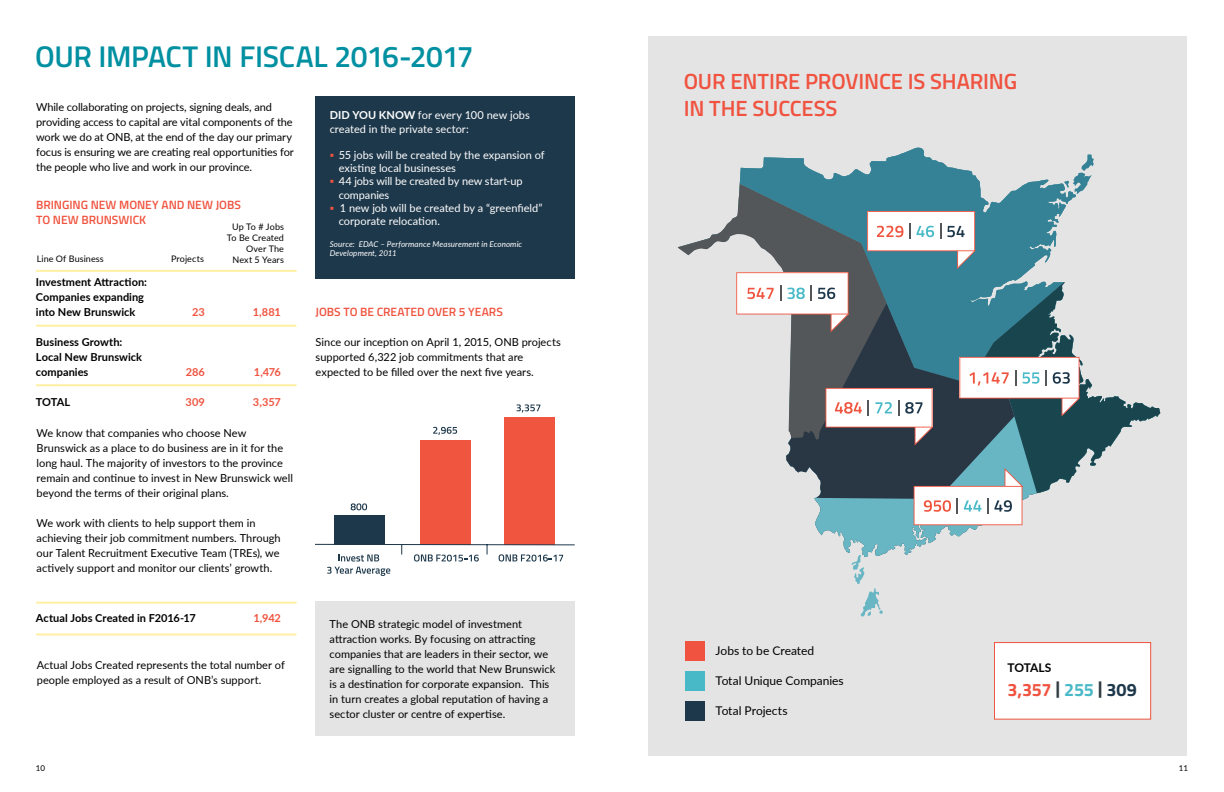
<style>
.page{position:relative;width:1224px;height:792px;background:#fff}
.page>*{position:absolute;margin:0;border:0;box-sizing:border-box;transform-origin:0 0}
.t1{font:600 30px "Titillium Web";letter-spacing:-.015em;color:#0090a1}
.t2{font:600 22px/27px "Titillium Web";letter-spacing:-.01em;color:#f0533f}
.t3{font:700 18px "Titillium Web";letter-spacing:-.015em;color:#f0533f}
.t4{font:600 12px/15px "Titillium Web";letter-spacing:-.005em;color:#f0533f}
.t5{font:12px "Lato";letter-spacing:-.005em;color:#000}
.t6{font:700 12px "Lato";letter-spacing:-.025em;color:#000}
.t7{font:11px/15px "Lato";color:#000}
.t8{font:11px/13.2px "Lato";color:#fff}
.t9{font:700 11px/15px "Lato";letter-spacing:.005em;color:#000}
.t10{font:700 11px "Lato";letter-spacing:-.01em;color:#f0533f}
.t11{font:9px/10.8px "Lato";letter-spacing:.01em;color:#000;text-align:right}
.t12{font:italic 8px/9.6px "Lato";letter-spacing:.015em;color:#fff}
.t13{font:8px "Lato";color:#000}
.s1{font-weight:700}
.s2{color:#f0533f}
.s3{color:#303c42}
.s4{color:#48b9c7}
.s5{color:#1e384b}
</style>
<div class="page">
<div style="left:648px;top:36px;width:540px;height:720px;background:#e4e4e5"></div>
<div style="left:316px;top:96px;width:259px;height:183px;background:#1e384b"></div>
<svg style="left:739px;top:181px;width:299px;height:374px"></svg>
<svg style="left:678px;top:184px;width:108px;height:259px"></svg>
<svg style="left:740px;top:148px;width:336px;height:236px"></svg>
<svg style="left:851px;top:554px;width:32px;height:63px"></svg>
<svg style="left:1064px;top:154px;width:30px;height:40px"></svg>
<svg style="left:968px;top:282px;width:192px;height:211px"></svg>
<svg style="left:786px;top:303px;width:228px;height:221px"></svg>
<svg style="left:867px;top:211px;width:108px;height:58px"></svg>
<svg style="left:736px;top:272px;width:113px;height:60px"></svg>
<svg style="left:825px;top:388px;width:108px;height:58px"></svg>
<svg style="left:959px;top:357px;width:121px;height:60px"></svg>
<svg style="left:914px;top:468px;width:109px;height:57px"></svg>
<div style="left:685px;top:642px;width:19px;height:19px;background:#f0533f"></div>
<div style="left:685px;top:671px;width:19px;height:19px;background:#48b9c7"></div>
<div style="left:685px;top:701px;width:19px;height:19px;background:#1e384b"></div>
<div style="left:315px;top:601px;width:260px;height:135px;background:#e4e4e5"></div>
<hr style="left:36px;top:325px;width:260px;height:2px;background:#fff0a4">
<hr style="left:36px;top:270px;width:261px;height:2px;background:#fff0a4">
<hr style="left:36px;top:384px;width:261px;height:2px;background:#fff0a4">
<hr style="left:36px;top:633px;width:260px;height:2px;background:#fff0a4">
<hr style="left:36px;top:602px;width:261px;height:2px;background:#fff0a4">
<div style="left:504px;top:417px;width:51px;height:128px;background:#f05540"></div>
<div style="left:420px;top:440px;width:51px;height:105px;background:#f05540"></div>
<div style="left:334px;top:516px;width:51px;height:29px;background:#1d384b"></div>
<svg style="left:351px;top:503px;width:16px;height:7px"></svg>
<svg style="left:433px;top:427px;width:24px;height:8px"></svg>
<svg style="left:315px;top:544px;width:260px;height:32px"></svg>
<svg style="left:516px;top:404px;width:24px;height:8px"></svg>
<div style="left:994px;top:642px;width:157px;height:78px;background:#fff;border:1px solid #f0533f"></div>
<h1 class="t1" style="left:35px;top:34px;width:440px">OUR IMPACT IN FISCAL 2016-2017</h1>
<p class="t7" style="left:36px;top:99px;width:259px">While collaborating on projects, signing deals, and providing access to capital are vital components of the work we do at ONB, at the end of the day our primary focus is ensuring we are creating real opportunities for the people who live and work in our province.</p>
<p class="t4" style="left:36px;top:196px;width:206px">BRINGING NEW MONEY AND NEW JOBS<br>TO NEW BRUNSWICK</p>
<p class="t11" style="left:227px;top:221px;width:59px">Up To # Jobs<br>To Be Created<br>Over The<br>Next 5 Years</p>
<p class="t11" style="left:37px;top:253px;width:69px">Line Of Business</p>
<p class="t11" style="left:171px;top:253px;width:35px">Projects</p>
<p class="t9" style="left:36px;top:274px;width:113px">Investment Attraction:<br>Companies expanding into New Brunswick</p>
<p class="t9" style="left:36px;top:334px;width:108px">Business Growth:<br>Local New Brunswick companies</p>
<p class="t10" style="left:192px;top:304px;width:14px">23</p>
<p class="t10" style="left:253px;top:304px;width:30px">1,881</p>
<p class="t10" style="left:186px;top:364px;width:21px">286</p>
<p class="t10" style="left:254px;top:364px;width:29px">1,476</p>
<p class="t9" style="left:36px;top:394px;width:36px">TOTAL</p>
<p class="t10" style="left:186px;top:394px;width:21px">309</p>
<p class="t10" style="left:253px;top:394px;width:29px">3,357</p>
<p class="t7" style="left:37px;top:425px;width:258px">We know that companies who choose New Brunswick as a place to do business are in it for the long haul. The majority of investors to the province remain and continue to invest in New Brunswick well beyond the terms of their original plans.</p>
<p class="t7" style="left:37px;top:515px;width:246px">We work with clients to help support them in achieving their job commitment numbers. Through our Talent Recruitment Executive Team (TREs), we actively support and monitor our clients’ growth.</p>
<p class="t9" style="left:36px;top:611px;width:161px">Actual Jobs Created in F2016-17</p>
<p class="t10" style="left:253px;top:610px;width:29px">1,942</p>
<p class="t7" style="left:37px;top:657px;width:250px">Actual Jobs Created represents the total number of people employed as a result of ONB’s support.</p>
<p class="t8" style="left:330px;top:108px;width:202px"><span class="s1">DID YOU KNOW</span> for every 100 new jobs created in the private sector:</p>
<p class="t8" style="left:339px;top:148px;width:207px;text-indent:-9px"><span class="s2">▪</span> 55 jobs will be created by the expansion of existing local businesses</p>
<p class="t8" style="left:339px;top:174px;width:185px;text-indent:-9px"><span class="s2">▪</span> 44 jobs will be created by new start-up companies</p>
<p class="t8" style="left:339px;top:201px;width:205px;text-indent:-9px"><span class="s2">▪</span> 1 new job will be created by a “greenfield” corporate relocation.</p>
<p class="t12" style="left:330px;top:239px;width:194px">Source: EDAC – Performance Measurement in Economic<br>Development, 2011</p>
<p class="t4" style="left:316px;top:304px;width:189px">JOBS TO BE CREATED OVER 5 YEARS</p>
<p class="t7" style="left:316px;top:334px;width:247px">Since our inception on April 1, 2015, ONB projects supported 6,322 job commitments that are expected to be filled over the next five years.</p>
<p class="t7" style="left:330px;top:616px;width:227px">The ONB strategic model of investment attraction works. By focusing on attracting companies that are leaders in their sector, we are signalling to the world that New Brunswick is a destination for corporate expansion. This in turn creates a global reputation of having a sector cluster or centre of expertise.</p>
<h2 class="t2" style="left:684px;top:67px;width:335px">OUR ENTIRE PROVINCE IS SHARING<br>IN THE SUCCESS</h2>
<p class="t5" style="left:716px;top:642px;width:100px">Jobs to be Created</p>
<p class="t5" style="left:716px;top:672px;width:130px">Total Unique Companies</p>
<p class="t5" style="left:716px;top:702px;width:73px">Total Projects</p>
<p class="t6" style="left:1007px;top:659px;width:45px">TOTALS</p>
<h3 class="t3" style="left:1007px;top:676px;width:131px">3,357 <span class="s3">|</span> <span class="s4">255</span> <span class="s3">|</span> <span class="s5">309</span></h3>
<p class="t13" style="left:36px;top:763px;width:11px">10</p>
<p class="t13" style="left:1179px;top:763px;width:11px">11</p>
</div>
